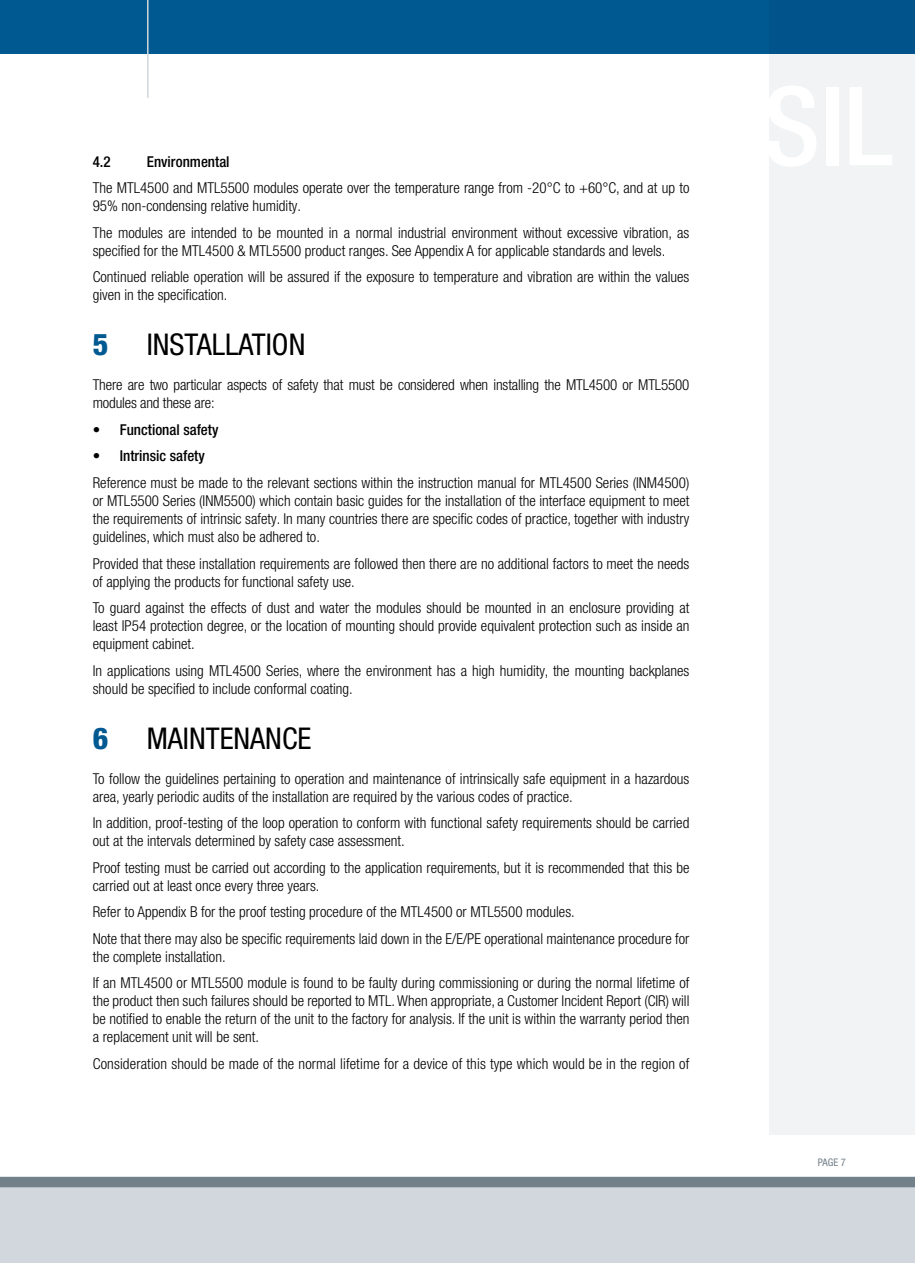
<style>
.page{position:relative;width:915px;height:1263px;background:#fff}
.page>*{position:absolute;margin:0;border:0;box-sizing:border-box;transform-origin:0 0}
.t1{font:condensed 30px "Helvetica Neue LT Pro";color:#000}
.t2{font:800 condensed 30px "Helvetica Neue LT Pro";color:#005991}
.t3{font:300 condensed 15px/18px "Helvetica Neue LT Pro";color:#000}
.t4{font:500 condensed 15px "Helvetica Neue LT Pro";color:#000}
.t5{font:condensed 10.5px "Helvetica Neue LT Pro";color:#72808a}
</style>
<div class="page">
<div style="left:0;top:0;width:914px;height:54px;background:#005991"></div>
<div style="left:0;top:1177px;width:914px;height:86px;background:#d1d7dc"></div>
<div style="left:0;top:1177px;width:914px;height:10px;background:#72808a"></div>
<hr style="left:147px;top:0;width:1px;height:98px;background:#d1d7dc">
<div style="left:769px;top:0;width:145px;height:1135px;background:#f1f3f4"></div>
<p class="t4" style="left:93px;top:153px;width:20px">4.2</p>
<p class="t4" style="left:147px;top:153px;width:84px">Environmental</p>
<p class="t3" style="left:93px;top:179px;width:598px">The MTL4500 and MTL5500 modules operate over the temperature range from -20°C to +60°C, and at up to<br>95% non-condensing relative humidity.</p>
<p class="t3" style="left:93px;top:224px;width:598px">The modules are intended to be mounted in a normal industrial environment without excessive vibration, as specified for the MTL4500 &amp; MTL5500 product ranges. See Appendix A for applicable standards and levels.</p>
<p class="t3" style="left:93px;top:268px;width:598px">Continued reliable operation will be assured if the exposure to temperature and vibration are within the values given in the specification.</p>
<h1 class="t2" style="left:93px;top:326px;width:17px">5</h1>
<h1 class="t1" style="left:147px;top:327px;width:21px">INSTALLATION</h1>
<p class="t3" style="left:93px;top:376px;width:598px">There are two particular aspects of safety that must be considered when installing the MTL4500 or MTL5500 modules and these are:</p>
<p class="t4" style="left:93px;top:421px;width:127px">• Functional safety</p>
<p class="t4" style="left:93px;top:447px;width:113px">• Intrinsic safety</p>
<p class="t3" style="left:93px;top:474px;width:598px;text-align:justify">Reference must be made to the relevant sections within the instruction manual for MTL4500 Series (INM4500) or MTL5500 Series (INM5500) which contain basic guides for the installation of the interface equipment to meet the requirements of intrinsic safety. In many countries there are specific codes of practice, together with industry guidelines, which must also be adhered to.</p>
<p class="t3" style="left:93px;top:554px;width:598px">Provided that these installation requirements are followed then there are no additional factors to meet the needs of applying the products for functional safety use.</p>
<p class="t3" style="left:93px;top:599px;width:598px;text-align:justify">To guard against the effects of dust and water the modules should be mounted in an enclosure providing at least IP54 protection degree, or the location of mounting should provide equivalent protection such as inside an equipment cabinet.</p>
<p class="t3" style="left:93px;top:661px;width:598px">In applications using MTL4500 Series, where the environment has a high humidity, the mounting backplanes should be specified to include conformal coating.</p>
<h1 class="t2" style="left:93px;top:719px;width:17px">6</h1>
<h1 class="t1" style="left:147px;top:720px;width:37px">MAINTENANCE</h1>
<p class="t3" style="left:93px;top:769px;width:598px">To follow the guidelines pertaining to operation and maintenance of intrinsically safe equipment in a hazardous area, yearly periodic audits of the installation are required by the various codes of practice.</p>
<p class="t3" style="left:93px;top:814px;width:598px">In addition, proof-testing of the loop operation to conform with functional safety requirements should be carried out at the intervals determined by safety case assessment.</p>
<p class="t3" style="left:93px;top:858px;width:598px">Proof testing must be carried out according to the application requirements, but it is recommended that this be carried out at least once every three years.</p>
<p class="t3" style="left:93px;top:898px;width:598px;line-height:26.5px">Refer to Appendix B for the proof testing procedure of the MTL4500 or MTL5500 modules.<br>Note that there may also be specific requirements laid down in the E/E/PE operational maintenance procedure for</p>
<p class="t3" style="left:93px;top:943px;width:598px;line-height:26.5px">the complete installation.<br>If an MTL4500 or MTL5500 module is found to be faulty during commissioning or during the normal lifetime of</p>
<p class="t3" style="left:93px;top:992px;width:598px;text-align:justify">the product then such failures should be reported to MTL. When appropriate, a Customer Incident Report (CIR) will be notified to enable the return of the unit to the factory for analysis. If the unit is within the warranty period then a replacement unit will be sent.</p>
<p class="t3" style="left:93px;top:1054px;width:598px">Consideration should be made of the normal lifetime for a device of this type which would be in the region of</p>
<p class="t5" style="left:817px;top:1156px;width:29px">PAGE 7</p>
</div>
